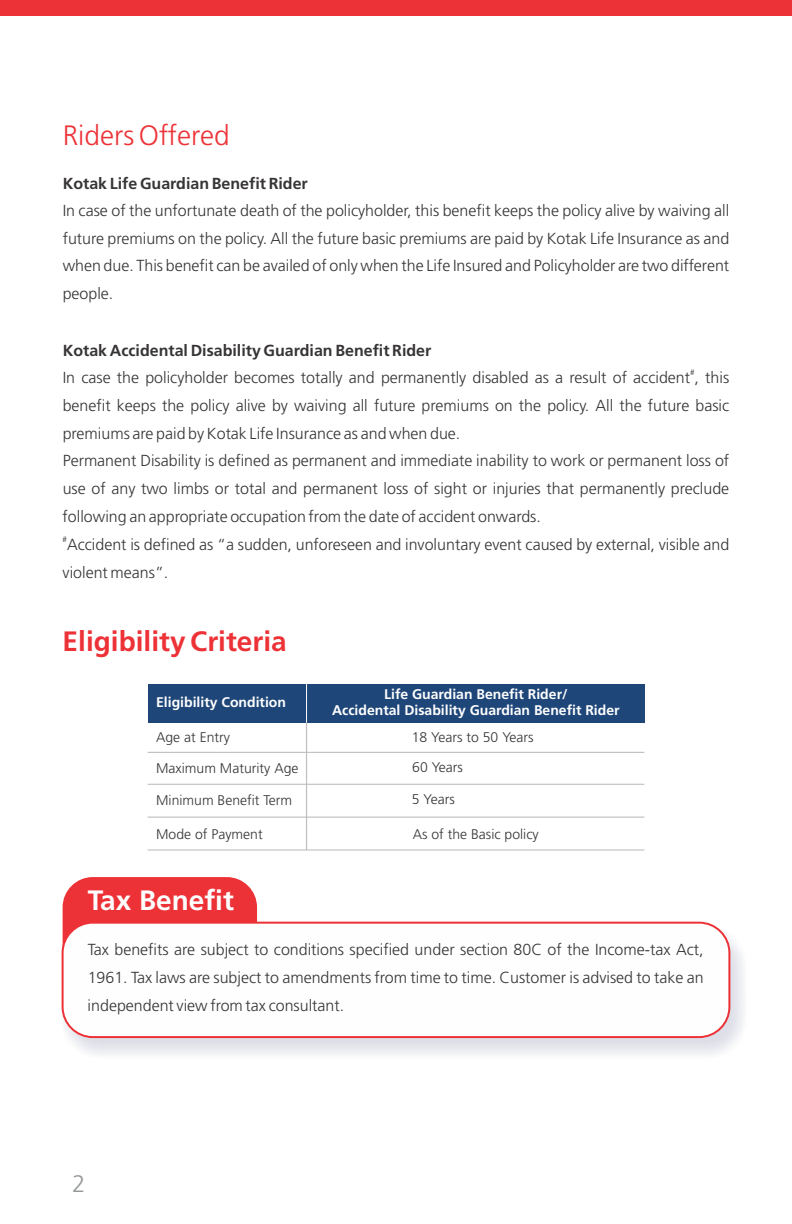
<style>
.page{position:relative;width:792px;height:1224px;background:#fff}
.page>*{position:absolute;margin:0;border:0;box-sizing:border-box;transform-origin:0 0}
.t1{font:700 28px "Frutiger";color:#ed3237}
.t2{font:300 28px "Frutiger";color:#ed3237}
.t3{font:700 28px "Frutiger";color:#fefefe}
.t4{font:300 24px "Frutiger";color:#96989a}
.t5{font:300 16px/27.8px "Frutiger";color:#373435;text-align:justify}
.t6{font:700 16px "Frutiger";color:#373435}
.t7{font:300 14px/30.4px "Frutiger";color:#373435}
.t8{font:700 14px/16.2px "Frutiger";color:#fefefe;text-align:center}
.t9{font:300 8px "Frutiger";color:#373435}
</style>
<div class="page">
<div style="left:0;top:0;width:792px;height:15px;background:#ed3237"></div>
<hr style="left:148px;top:752px;width:496px;height:1px;background:#bdbfc1">
<div style="left:148px;top:684px;width:496px;height:39px;background:#1e4679"></div>
<hr style="left:148px;top:784px;width:496px;height:1px;background:#bdbfc1">
<hr style="left:306px;top:723px;width:1px;height:127px;background:#bdbfc1">
<hr style="left:306px;top:684px;width:1px;height:39px;background:#fefefe">
<hr style="left:148px;top:817px;width:496px;height:1px;background:#bdbfc1">
<hr style="left:148px;top:850px;width:496px;height:1px;background:#bdbfc1">
<div style="left:63px;top:877px;width:194px;height:108px;background:#ed3237;border-radius:30px"></div>
<svg style="left:61px;top:928px;width:683px;height:127px;fill:#e6e7ed"></svg>
<div style="left:62px;top:922px;width:668px;height:116px;background:#fefefe;border:2px solid #ed3237;border-radius:30px"></div>
<h1 class="t2" style="left:63px;top:124px;width:168px">Riders Offered</h1>
<p class="t6" style="left:63px;top:176px;width:247px">Kotak Life Guardian Benefit Rider</p>
<p class="t5" style="left:63px;top:198px;width:668px">In case of the unfortunate death of the policyholder, this benefit keeps the policy alive by waiving all future premiums on the policy. All the future basic premiums are paid by Kotak Life Insurance as and when due. This benefit can be availed of only when the Life Insured and Policyholder are two different people.</p>
<p class="t6" style="left:63px;top:343px;width:370px">Kotak Accidental Disability Guardian Benefit Rider</p>
<p class="t9" style="left:690px;top:369px;width:6px">#</p>
<p class="t5" style="left:63px;top:365px;width:668px;text-align:left">In case the policyholder becomes totally and permanently disabled as a result of accident , this benefit keeps the policy alive by waiving all future premiums on the policy. All the future basic premiums are paid by Kotak Life Insurance as and when due.<br>Permanent Disability is defined as permanent and immediate inability to work or permanent loss of use of any two limbs or total and permanent loss of sight or injuries that permanently preclude following an appropriate occupation from the date of accident onwards.</p>
<p class="t9" style="left:63px;top:536px;width:6px">#</p>
<p class="t5" style="left:63px;top:532px;width:668px">Accident is defined as “a sudden, unforeseen and involuntary event caused by external, visible and violent means”.</p>
<h1 class="t1" style="left:63px;top:629px;width:226px">Eligibility Criteria</h1>
<p class="t8" style="left:156px;top:695px;width:131px">Eligibility Condition</p>
<p class="t7" style="left:156px;top:724px;width:144px">Age at Entry<br>Maximum Maturity Age</p>
<p class="t7" style="left:156px;top:787px;width:138px">Minimum Benefit Term</p>
<p class="t7" style="left:156px;top:820px;width:108px">Mode of Payment</p>
<p class="t8" style="left:332px;top:687px;width:289px">Life Guardian Benefit Rider/<br>Accidental Disability Guardian Benefit Rider</p>
<p class="t7" style="left:412px;top:724px;width:123px">18 Years to 50 Years</p>
<p class="t7" style="left:412px;top:754px;width:52px">60 Years</p>
<p class="t7" style="left:412px;top:786px;width:45px">5 Years</p>
<p class="t7" style="left:413px;top:820px;width:128px">As of the Basic policy</p>
<h1 class="t3" style="left:88px;top:888px;width:148px">Tax Benefit</h1>
<p class="t5" style="left:88px;top:937px;width:617px">Tax benefits are subject to conditions specified under section 80C of the Income-tax Act, 1961. Tax laws are subject to amendments from time to time. Customer is advised to take an independent view from tax consultant.</p>
<h2 class="t4" style="left:72px;top:1174px;width:15px">2</h2>
</div>
